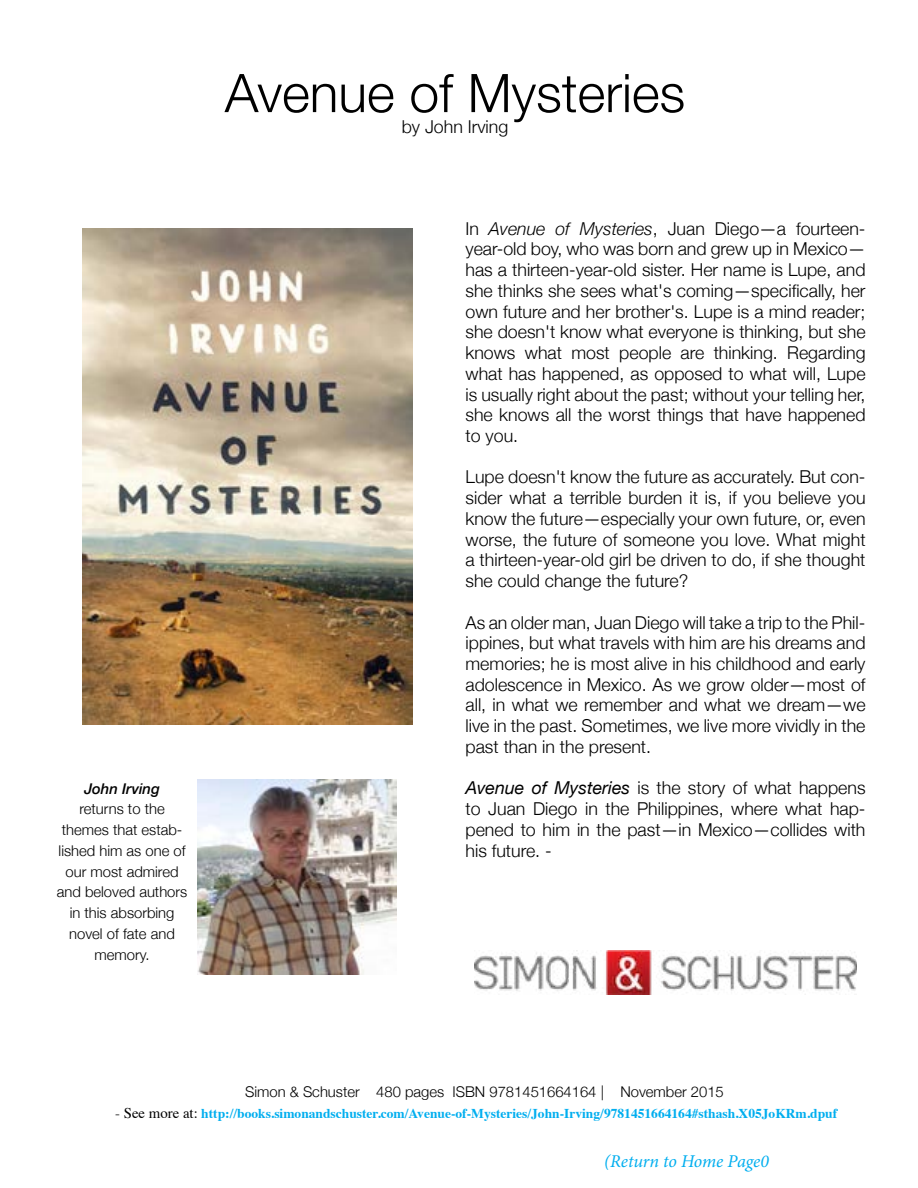
<style>
.page{position:relative;width:918px;height:1188px;background:#fff}
.page>*{position:absolute;margin:0;border:0;box-sizing:border-box;transform-origin:0 0}
.t1{font:300 53.25px "Helvetica Neue";color:#000}
.t2{font:italic 18px "Minion Pro";letter-spacing:-.01em;color:#00aeef}
.t3{font:300 17.7px/20.7px "Helvetica Neue";color:#000;text-align:justify}
.t4{font:300 14.85px/20.7px "Helvetica Neue";color:#000;text-align:center}
.t5{font:italic 500 14.85px "Helvetica Neue";color:#000}
.t6{font:700 13.5px "Times";color:#00aeef}
.s1{font-style:italic}
.s2{font-weight:400;font-style:italic}
.s3{font-weight:400;font-size:14.85px;color:#000}
</style>
<div class="page">
<img style="left:82px;top:228px;width:331px;height:496px">
<img style="left:197px;top:779px;width:199px;height:196px">
<img style="left:475px;top:951px;width:381px;height:43px">
<p class="t5" style="left:84px;top:776px;width:77px">John Irving</p>
<p class="t4" style="left:57px;top:798px;width:132px">returns to the themes that estab&shy;lished him as one of our most admired and beloved authors in this absorbing novel of fate and memory.</p>
<h1 class="t1" style="left:225px;top:50px;width:462px">Avenue of Mysteries</h1>
<p class="t3" style="left:402px;top:115px;width:108px">by John Irving</p>
<p class="t3" style="left:466px;top:217px;width:402px">In <span class="s1">Avenue of Mysteries</span>, Juan Diego—a fourteen&shy;year-old boy, who was born and grew up in Mexico— has a thirteen-year-old sister. Her name is Lupe, and she thinks she sees what's coming—specifically, her own future and her brother's. Lupe is a mind reader; she doesn't know what everyone is thinking, but she knows what most people are thinking. Regarding what has happened, as opposed to what will, Lupe is usually right about the past; without your telling her, she knows all the worst things that have happened to you.</p>
<p class="t3" style="left:466px;top:466px;width:402px">Lupe doesn't know the future as accurately. But con&shy;sider what a terrible burden it is, if you believe you know the future—especially your own future, or, even worse, the future of someone you love. What might a thirteen-year-old girl be driven to do, if she thought she could change the future?</p>
<p class="t3" style="left:466px;top:611px;width:402px">As an older man, Juan Diego will take a trip to the Phil&shy;ippines, but what travels with him are his dreams and memories; he is most alive in his childhood and early adolescence in Mexico. As we grow older—most of all, in what we remember and what we dream—we live in the past. Sometimes, we live more vividly in the past than in the present.</p>
<p class="t3" style="left:466px;top:777px;width:402px"><span class="s2">Avenue of Mysteries</span> is the story of what happens to Juan Diego in the Philippines, where what hap&shy;pened to him in the past—in Mexico—collides with his future. -</p>
<p class="t4" style="left:245px;top:1081px;width:480px">Simon &amp; Schuster 480 pages ISBN 9781451664164 | November 2015</p>
<p class="t6" style="left:115px;top:1101px;width:724px"><span class="s3">- See more at:</span> http://books.simonandschuster.com/Avenue-of-Mysteries/John-Irving/9781451664164#sthash.X05JoKRm.dpuf</p>
<p class="t2" style="left:604px;top:1149px;width:166px">(Return to Home Page0</p>
</div>
